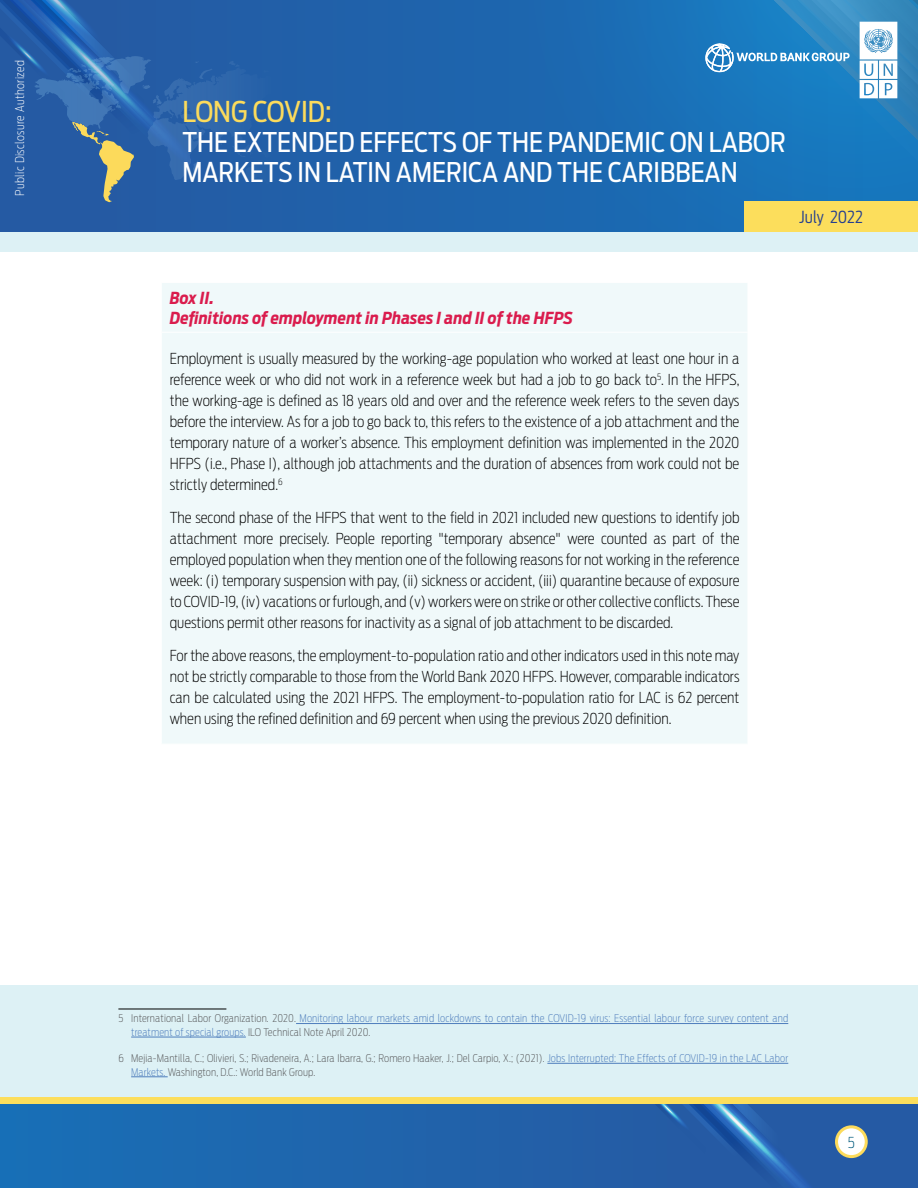
<style>
.page{position:relative;width:918px;height:1188px;background:#fff}
.page>*{position:absolute;margin:0;border:0;box-sizing:border-box;transform-origin:0 0}
.t1{font:28.5px "Antenna Cond";color:#fcdb5c}
.t2{font:27px/30px "Antenna Cond";color:#fff}
.t3{font:italic 700 16.5px/19.5px "Antenna Cond";letter-spacing:.01em;color:#da1c4d}
.t4{font:300 16.5px "Antenna Cond";color:#25408f}
.t5{font:200 15px/21px "Antenna Cond";color:#000;text-align:justify}
.t6{font:200 15px "Antenna Cond";color:#005a7c}
.t7{font:200 12px "Antenna Cond";letter-spacing:.03em;color:#fff}
.t8{font:200 10.5px/13.5px "Antenna Cond";letter-spacing:.015em;color:#4e7dbc}
.t9{font:200 10.5px/13.5px "Antenna Cond";letter-spacing:.015em;color:#58595b}
.s1{color:#58595b}
.s2{color:#4e7dbc}
</style>
<div class="page">
<div style="left:0;top:1104px;width:918px;height:84px;background:linear-gradient(to bottom,#1e66ae,#1e66ae)"></div>
<div style="left:0;top:0;width:918px;height:233px;background:#2062ab"></div>
<svg style="left:0;top:202px;width:286px;height:31px"></svg>
<svg style="left:507px;top:0;width:237px;height:233px"></svg>
<svg style="left:0;top:0;width:254px;height:202px"></svg>
<div style="left:683px;top:0;width:235px;height:202px;background:#1a72b9"></div>
<div style="left:744px;top:201px;width:174px;height:32px;background:#fcde5c"></div>
<svg style="left:520px;top:1104px;width:350px;height:84px;background:#2c63a8"></svg>
<div style="left:0;top:1097px;width:918px;height:7px;background:#fcde5c"></div>
<svg style="left:702px;top:0;width:216px;height:199px;background:#2d85c3"></svg>
<div style="left:0;top:233px;width:918px;height:864px;background:#ddf1f5"></div>
<div style="left:0;top:253px;width:918px;height:732px;background:#fff"></div>
<div style="left:162px;top:283px;width:585px;height:460px;background:#f0f9fa"></div>
<hr style="left:161px;top:332px;width:587px;height:1px;background:#fff">
<hr style="left:118px;top:1009px;width:108px;height:1px;background:#000">
<hr style="left:296px;top:1023px;width:492px;height:1px;background:#4e7dbc">
<hr style="left:131px;top:1037px;width:115px;height:1px;background:#4e7dbc">
<hr style="left:547px;top:1063px;width:241px;height:1px;background:#4e7dbc">
<hr style="left:131px;top:1077px;width:37px;height:1px;background:#4e7dbc">
<p class="t7" style="left:13px;top:196px;width:137px;rotate:-90deg">Public Disclosure Authorized</p>
<h1 class="t1" style="left:182px;top:95px;width:151px">LONG COVID:</h1>
<h2 class="t2" style="left:182px;top:127px;width:605px">THE EXTENDED EFFECTS OF THE PANDEMIC ON LABOR<br>MARKETS IN LATIN AMERICA AND THE CARIBBEAN</h2>
<p class="t4" style="left:799px;top:207px;width:65px">July 2022</p>
<p class="t3" style="left:170px;top:289px;width:405px">Box II.<br>Definitions of employment in Phases I and II of the HFPS</p>
<p class="t5" style="left:170px;top:348px;width:571px">Employment is usually measured by the working-age population who worked at least one hour in a reference week or who did not work in a reference week but had a job to go back to<sup>5</sup>. In the HFPS, the working-age is defined as 18 years old and over and the reference week refers to the seven days before the interview. As for a job to go back to, this refers to the existence of a job attachment and the temporary nature of a worker’s absence. This employment definition was implemented in the 2020<br>HFPS (i.e., Phase I), although job attachments and the duration of absences from work could not be strictly determined.<sup>6</sup></p>
<p class="t5" style="left:170px;top:507px;width:571px">The second phase of the HFPS that went to the field in 2021 included new questions to identify job attachment more precisely. People reporting "temporary absence" were counted as part of the employed population when they mention one of the following reasons for not working in the reference week: (i) temporary suspension with pay, (ii) sickness or accident, (iii) quarantine because of exposure to COVID-19, (iv) vacations or furlough, and (v) workers were on strike or other collective conflicts. These questions permit other reasons for inactivity as a signal of job attachment to be discarded.</p>
<p class="t5" style="left:170px;top:645px;width:571px">For the above reasons, the employment-to-population ratio and other indicators used in this note may not be strictly comparable to those from the World Bank 2020 HFPS. However, comparable indicators can be calculated using the 2021 HFPS. The employment-to-population ratio for LAC is 62 percent when using the refined definition and 69 percent when using the previous 2020 definition.</p>
<p class="t8" style="left:131px;top:1012px;width:659px;text-indent:-13px"><span class="s1">5 International Labor Organization. 2020.</span> Monitoring labour markets amid lockdowns to contain the COVID-19 virus: Essential labour force survey content and treatment of special groups. <span class="s1">ILO Technical Note April 2020.</span></p>
<p class="t9" style="left:131px;top:1052px;width:659px;text-indent:-13px">6 Mejia-Mantilla, C.; Olivieri, S.; Rivadeneira, A.; Lara Ibarra, G.; Romero Haaker, J.; Del Carpio, X.; (2021). <span class="s2">Jobs Interrupted: The Effects of COVID-19 in the LAC Labor<br>Markets.</span> Washington, D.C.: World Bank Group.</p>
<p class="t6" style="left:848px;top:1134px;width:9px">5</p>
</div>
